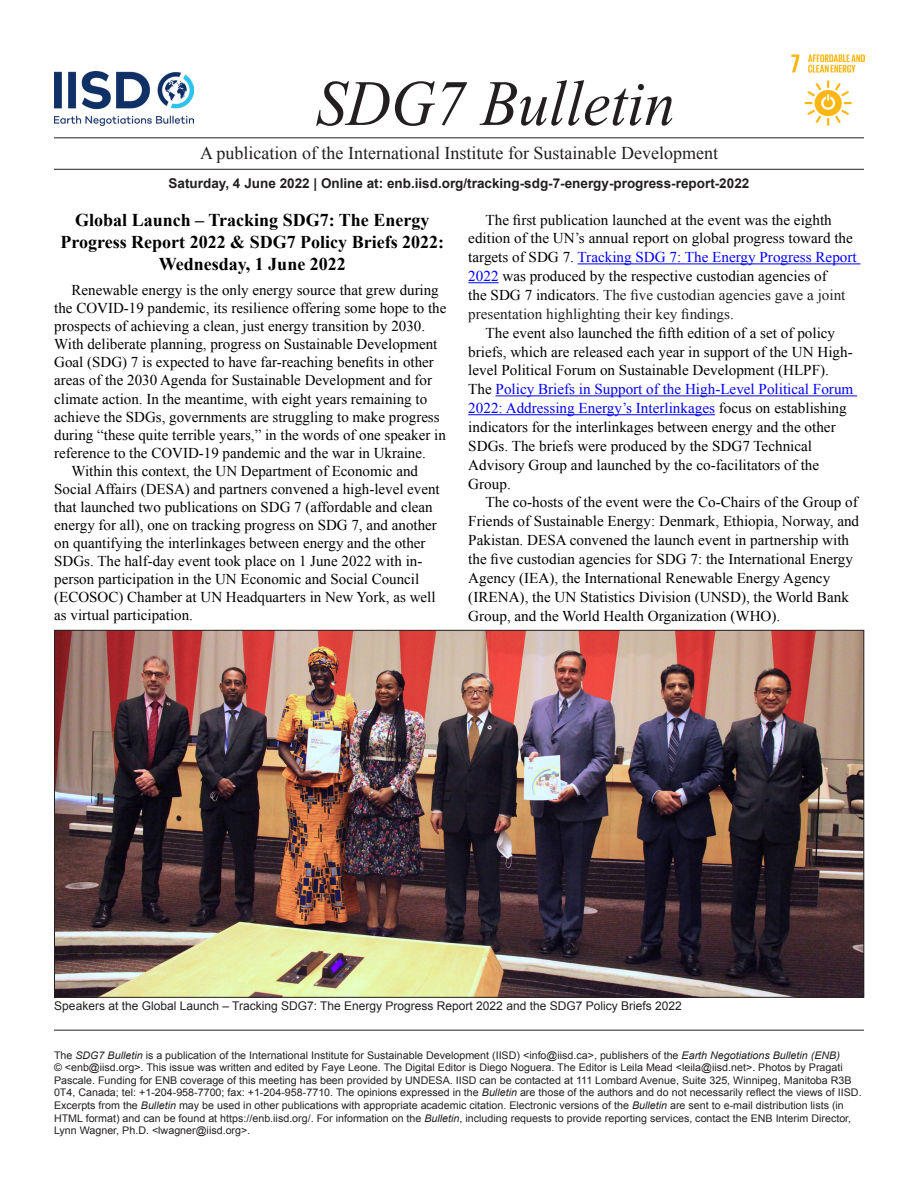
<style>
.page{position:relative;width:918px;height:1188px;background:#fff}
.page>*{position:absolute;margin:0;border:0;box-sizing:border-box;transform-origin:0 0}
.t1{font:italic 64.5px "Times New Roman";color:#231f20;scale:.95 1}
.ENB_-_Headline_2{font:700 18px/21.6px "Times New Roman";color:#000;text-align:center}
.t2{font:18px "Times New Roman";color:#231f20}
.ENB_-_Body{font:15px/18.9px "Times New Roman";color:#000}
.t3{font:700 13.5px "Arial";color:#231f20}
.t4{font:12px "Arial";color:#231f20}
.t5{font:10.5px/12.6px "Arial";color:#231f20}
.s1{color:#00f}
.s2{color:#202020}
.s3{font-style:italic}
</style>
<div class="page">
<hr style="left:54px;top:138px;width:810px;height:1px;background:#231f20">
<hr style="left:54px;top:169px;width:810px;height:1px;background:#231f20">
<hr style="left:54px;top:1030px;width:810px;height:1px;background:#231f20">
<img style="left:792px;top:54px;width:72px;height:71px">
<img style="left:54px;top:72px;width:140px;height:53px">
<hr style="left:578px;top:264px;width:283px;height:1px;background:#00f">
<hr style="left:468px;top:282px;width:31px;height:1px;background:#00f">
<hr style="left:496px;top:396px;width:361px;height:1px;background:#00f">
<hr style="left:468px;top:414px;width:247px;height:1px;background:#00f">
<img style="left:56px;top:632px;width:806px;height:364px">
<h1 class="t1" style="left:316px;top:59px;width:380px">SDG7 Bulletin</h1>
<p class="t2" style="left:200px;top:141px;width:519px">A publication of the International Institute for Sustainable Development</p>
<p class="t3" style="left:169px;top:175px;width:582px">Saturday, 4 June 2022 | Online at: enb.iisd.org/tracking-sdg-7-energy-progress-report-2022</p>
<p class="ENB_-_Headline_2" style="left:60px;top:209px;width:385px">Global Launch – Tracking SDG7: The Energy<br>Progress Report 2022 &amp; SDG7 Policy Briefs 2022:<br>Wednesday, 1 June 2022</p>
<p class="ENB_-_Body" style="left:54px;top:281px;width:394px;line-height:18px;text-indent:17px">Renewable energy is the only energy source that grew during the COVID-19 pandemic, its resilience offering some hope to the prospects of achieving a clean, just energy transition by 2030.<br>With deliberate planning, progress on Sustainable Development Goal (SDG) 7 is expected to have far-reaching benefits in other areas of the 2030 Agenda for Sustainable Development and for climate action. In the meantime, with eight years remaining to achieve the SDGs, governments are struggling to make progress during “these quite terrible years,” in the words of one speaker in reference to the COVID-19 pandemic and the war in Ukraine.</p>
<p class="ENB_-_Body" style="left:54px;top:462px;width:387px;line-height:18px;text-indent:17px">Within this context, the UN Department of Economic and Social Affairs (DESA) and partners convened a high-level event that launched two publications on SDG 7 (affordable and clean energy for all), one on tracking progress on SDG 7, and another on quantifying the interlinkages between energy and the other SDGs. The half-day event took place on 1 June 2022 with in&shy;person participation in the UN Economic and Social Council (ECOSOC) Chamber at UN Headquarters in New York, as well as virtual participation.</p>
<p class="ENB_-_Body" style="left:468px;top:210px;width:390px;text-indent:17px">The first publication launched at the event was the eighth edition of the UN’s annual report on global progress toward the targets of SDG 7. <span class="s1">Tracking SDG 7: The Energy Progress Report 2022</span> was produced by the respective custodian agencies of<br>the SDG 7 indicators. <span class="s2">The five custodian agencies gave a joint presentation highlighting their key findings.</span></p>
<p class="ENB_-_Body" style="left:468px;top:323px;width:387px;text-indent:17px">The event also launched the fifth edition of a set of policy briefs, which are released each year in support of the UN High&shy;level Political Forum on Sustainable Development (HLPF).<br>The <span class="s1">Policy Briefs in Support of the High-Level Political Forum 2022: Addressing Energy’s Interlinkages</span> focus on establishing indicators for the interlinkages between energy and the other SDGs. The briefs were produced by the SDG7 Technical Advisory Group and launched by the co-facilitators of the Group.</p>
<p class="ENB_-_Body" style="left:468px;top:493px;width:392px;text-indent:17px">The co-hosts of the event were the Co-Chairs of the Group of Friends of Sustainable Energy: Denmark, Ethiopia, Norway, and Pakistan. DESA convened the launch event in partnership with the five custodian agencies for SDG 7: the International Energy Agency (IEA), the International Renewable Energy Agency (IRENA), the UN Statistics Division (UNSD), the World Bank Group, and the World Health Organization (WHO).</p>
<p class="t4" style="left:54px;top:998px;width:629px">Speakers at the Global Launch – Tracking SDG7: The Energy Progress Report 2022 and the SDG7 Policy Briefs 2022</p>
<p class="t5" style="left:54px;top:1049px;width:809px">The <span class="s3">SDG7 Bulletin</span> is a publication of the International Institute for Sustainable Development (IISD) &lt;info@iisd.ca&gt;, publishers of the <span class="s3">Earth Negotiations Bulletin (ENB)<br></span>© &lt;enb@iisd.org&gt;. This issue was written and edited by Faye Leone. The Digital Editor is Diego Noguera. The Editor is Leila Mead &lt;leila@iisd.net&gt;. Photos by Pragati Pascale. Funding for ENB coverage of this meeting has been provided by UNDESA. IISD can be contacted at 111 Lombard Avenue, Suite 325, Winnipeg, Manitoba R3B 0T4, Canada; tel: +1-204-958-7700; fax: +1-204-958-7710. The opinions expressed in the <span class="s3">Bulletin</span> are those of the authors and do not necessarily reflect the views of IISD.<br>Excerpts from the <span class="s3">Bulletin</span> may be used in other publications with appropriate academic citation. Electronic versions of the <span class="s3">Bulletin</span> are sent to e-mail distribution lists (in HTML format) and can be found at https://enb.iisd.org/. For information on the <span class="s3">Bulletin</span>, including requests to provide reporting services, contact the ENB Interim Director, Lynn Wagner, Ph.D. &lt;lwagner@iisd.org&gt;.</p>
</div>
